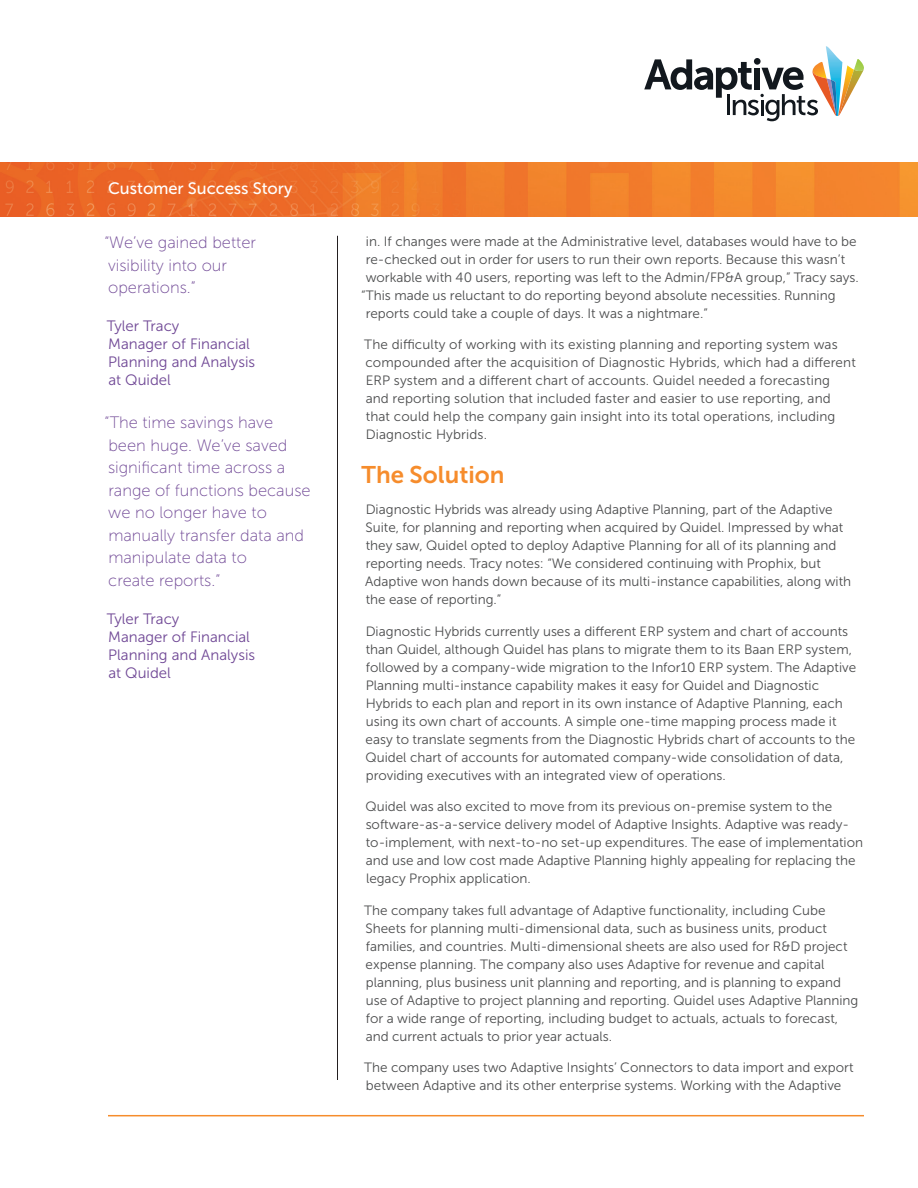
<style>
.page{position:relative;width:918px;height:1188px;background:#fff}
.page>*{position:absolute;margin:0;border:0;box-sizing:border-box;transform-origin:0 0}
.t1{font:24px "Museo Sans 700";color:#f68c2c}
.pullquote_--_sidebar{font:16.5px/22.5px "Museo Sans 100";color:#6f4795}
.t2{font:16.5px "Museo Sans 500";color:#fff}
.pullquote_credit{font:15px/18px "Museo Sans 300";color:#6f4795}
.t3{font:13.5px/18px "Museo Sans 300";color:#4b4c4d}
</style>
<div class="page">
<img style="left:0;top:162px;width:918px;height:55px">
<hr style="left:108px;top:1115px;width:756px;height:1px;background:#f68c2c">
<svg style="left:644px;top:46px;width:220px;height:75px"></svg>
<hr style="left:337px;top:236px;width:1px;height:844px;background:#231f20">
<p class="t2" style="left:108px;top:179px;width:186px">Customer Success Story</p>
<p class="pullquote_--_sidebar" style="left:104px;top:231px;width:153px">“We’ve gained better visibility into our operations.”</p>
<p class="pullquote_credit" style="left:107px;top:317px;width:150px">Tyler Tracy<br>Manager of Financial<br>Planning and Analysis at Quidel</p>
<p class="pullquote_--_sidebar" style="left:104px;top:411px;width:208px">“The time savings have been huge. We’ve saved significant time across a range of functions because we no longer have to manually transfer data and manipulate data to<br>create reports.”</p>
<p class="pullquote_credit" style="left:107px;top:610px;width:150px">Tyler Tracy<br>Manager of Financial<br>Planning and Analysis at Quidel</p>
<p class="t3" style="left:366px;top:232px;width:492px">in. If changes were made at the Administrative level, databases would have to be</p>
<p class="t3" style="left:366px;top:250px;width:481px">re-checked out in order for users to run their own reports. Because this wasn’t</p>
<p class="t3" style="left:366px;top:268px;width:495px">workable with 40 users, reporting was left to the Admin/FP&amp;A group,” Tracy says.</p>
<p class="t3" style="left:361px;top:286px;width:476px">“This made us reluctant to do reporting beyond absolute necessities. Running</p>
<p class="t3" style="left:366px;top:304px;width:344px">reports could take a couple of days. It was a nightmare.”</p>
<p class="t3" style="left:364px;top:336px;width:493px">The difficulty of working with its existing planning and reporting system was compounded after the acquisition of Diagnostic Hybrids, which had a different ERP system and a different chart of accounts. Quidel needed a forecasting<br>and reporting solution that included faster and easier to use reporting, and that could help the company gain insight into its total operations, including Diagnostic Hybrids.</p>
<h1 class="t1" style="left:362px;top:461px;width:144px">The Solution</h1>
<p class="t3" style="left:365px;top:501px;width:488px">Diagnostic Hybrids was already using Adaptive Planning, part of the Adaptive Suite, for planning and reporting when acquired by Quidel. Impressed by what they saw, Quidel opted to deploy Adaptive Planning for all of its planning and reporting needs. Tracy notes: “We considered continuing with Prophix, but Adaptive won hands down because of its multi-instance capabilities, along with the ease of reporting.”</p>
<p class="t3" style="left:365px;top:622px;width:492px">Diagnostic Hybrids currently uses a different ERP system and chart of accounts than Quidel, although Quidel has plans to migrate them to its Baan ERP system, followed by a company-wide migration to the Infor10 ERP system. The Adaptive Planning multi-instance capability makes it easy for Quidel and Diagnostic Hybrids to each plan and report in its own instance of Adaptive Planning, each using its own chart of accounts. A simple one-time mapping process made it easy to translate segments from the Diagnostic Hybrids chart of accounts to the Quidel chart of accounts for automated company-wide consolidation of data, providing executives with an integrated view of operations.</p>
<p class="t3" style="left:365px;top:798px;width:499px">Quidel was also excited to move from its previous on-premise system to the software-as-a-service delivery model of Adaptive Insights. Adaptive was ready&shy;to-implement, with next-to-no set-up expenditures. The ease of implementation and use and low cost made Adaptive Planning highly appealing for replacing the legacy Prophix application.</p>
<p class="t3" style="left:364px;top:901px;width:496px">The company takes full advantage of Adaptive functionality, including Cube Sheets for planning multi-dimensional data, such as business units, product families, and countries. Multi-dimensional sheets are also used for R&amp;D project expense planning. The company also uses Adaptive for revenue and capital planning, plus business unit planning and reporting, and is planning to expand use of Adaptive to project planning and reporting. Quidel uses Adaptive Planning for a wide range of reporting, including budget to actuals, actuals to forecast, and current actuals to prior year actuals.</p>
<p class="t3" style="left:364px;top:1059px;width:491px">The company uses two Adaptive Insights’ Connectors to data import and export between Adaptive and its other enterprise systems. Working with the Adaptive</p>
</div>
